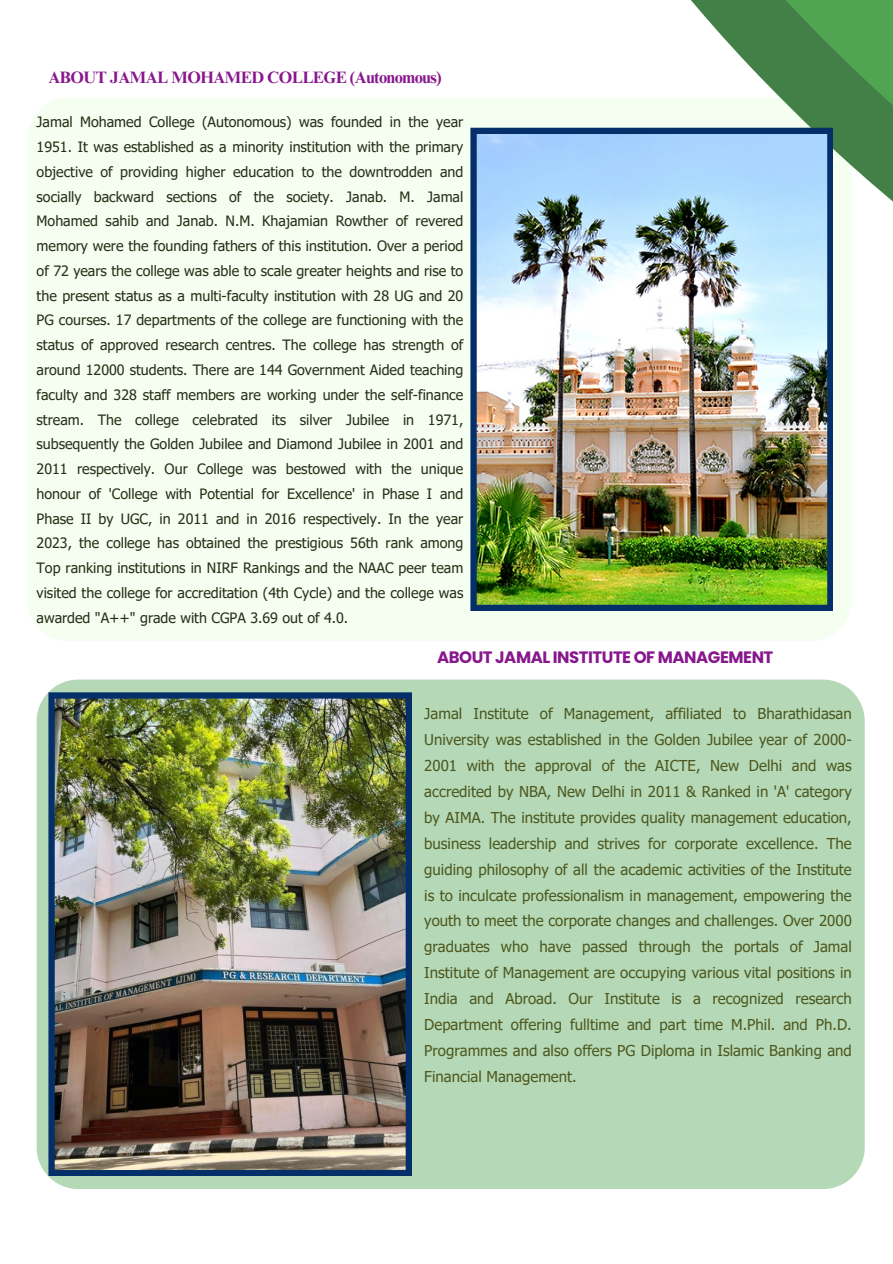
<style>
.page{position:relative;width:893px;height:1264px;background:#fff}
.page>*{position:absolute;margin:0;border:0;box-sizing:border-box;transform-origin:0 0}
.t1{font:700 16.5px "Times NRMT Pro";letter-spacing:-.03em;color:#87178d}
.t2{font:700 16.5px "Poppins";letter-spacing:-.03em;color:#87178d}
.t3{font:15px/25.8px "Tahoma";color:#4e5821;text-align:justify}
.t4{font:14.25px/24.8px "Tahoma";color:#292f18;text-align:justify}
</style>
<div class="page">
<div style="left:37px;top:679px;width:827px;height:510px;background:#b5d9b6"></div>
<div style="left:27px;top:98px;width:824px;height:543px;background:#f4fff1"></div>
<img style="left:48px;top:692px;width:364px;height:484px">
<div style="left:471px;top:98px;width:381px;height:320px;background:#f4fff1"></div>
<svg style="left:576px;top:0;width:316px;height:403px"></svg>
<img style="left:470px;top:128px;width:363px;height:483px">
<p class="t1" style="left:48px;top:71px;width:395px">ABOUT JAMAL MOHAMED COLLEGE (Autonomous)</p>
<p class="t4" style="left:37px;top:109px;width:428px">Jamal Mohamed College (Autonomous) was founded in the year 1951. It was established as a minority institution with the primary objective of providing higher education to the downtrodden and socially backward sections of the society. Janab. M. Jamal Mohamed sahib and Janab. N.M. Khajamian Rowther of revered memory were the founding fathers of this institution. Over a period of 72 years the college was able to scale greater heights and rise to the present status as a multi-faculty institution with 28 UG and 20<br>PG courses. 17 departments of the college are functioning with the status of approved research centres. The college has strength of around 12000 students. There are 144 Government Aided teaching faculty and 328 staff members are working under the self-finance stream. The college celebrated its silver Jubilee in 1971, subsequently the Golden Jubilee and Diamond Jubilee in 2001 and 2011 respectively. Our College was bestowed with the unique honour of 'College with Potential for Excellence' in Phase I and Phase II by UGC, in 2011 and in 2016 respectively. In the year 2023, the college has obtained the prestigious 56th rank among Top ranking institutions in NIRF Rankings and the NAAC peer team visited the college for accreditation (4th Cycle) and the college was awarded "A++" grade with CGPA 3.69 out of 4.0.</p>
<p class="t2" style="left:437px;top:645px;width:338px">ABOUT JAMAL INSTITUTE OF MANAGEMENT</p>
<p class="t3" style="left:424px;top:700px;width:429px">Jamal Institute of Management, affiliated to Bharathidasan University was established in the Golden Jubilee year of 2000- 2001 with the approval of the AICTE, New Delhi and was accredited by NBA, New Delhi in 2011 &amp; Ranked in 'A' category by AIMA. The institute provides quality management education, business leadership and strives for corporate excellence. The guiding philosophy of all the academic activities of the Institute is to inculcate professionalism in management, empowering the youth to meet the corporate changes and challenges. Over 2000 graduates who have passed through the portals of Jamal Institute of Management are occupying various vital positions in India and Abroad. Our Institute is a recognized research Department offering fulltime and part time M.Phil. and Ph.D.<br>Programmes and also offers PG Diploma in Islamic Banking and Financial Management.</p>
</div>
